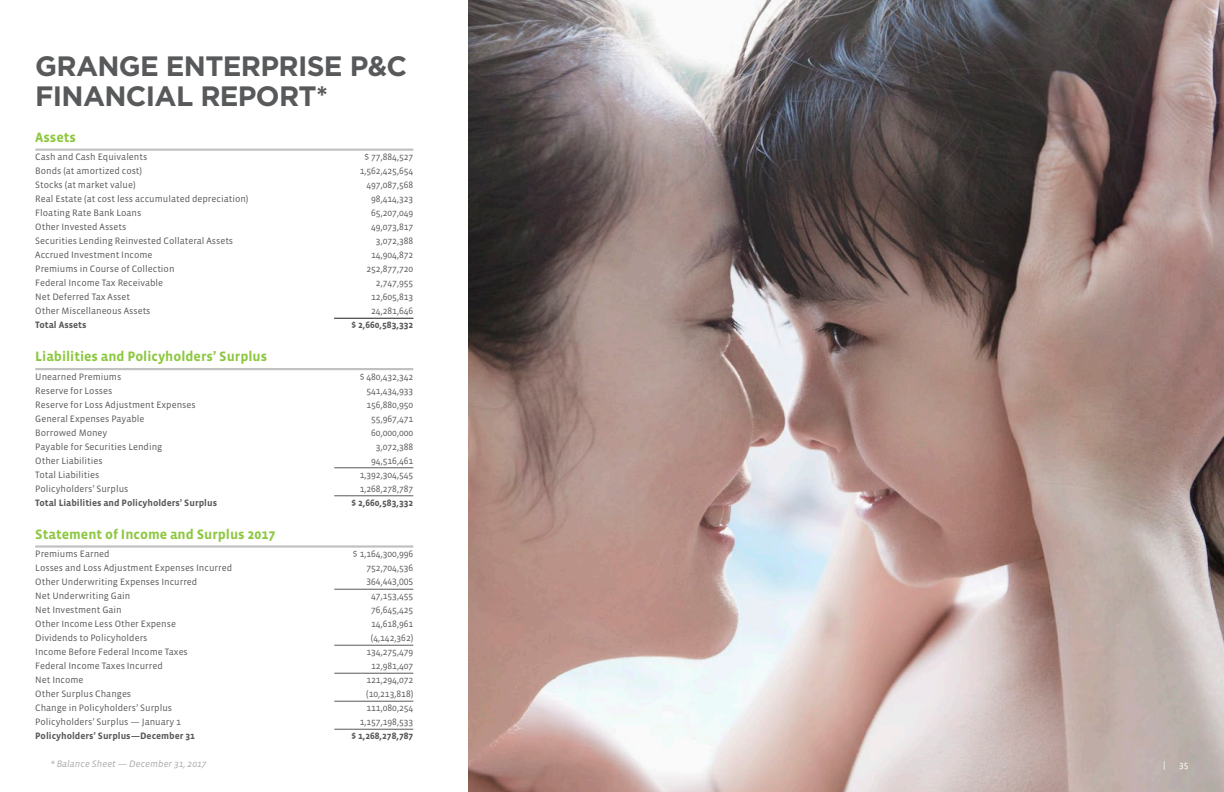
<style>
.page{position:relative;width:1224px;height:792px;background:#fff}
.page>*{position:absolute;margin:0;border:0;box-sizing:border-box;transform-origin:0 0}
.t1{font:700 28px/29.6px "Gotham";letter-spacing:-.025em;color:#58595b}
.t2{font:700 13.9px "Vista Sans OT";color:#8dc73f}
.t3{font:9.5px "Vista Sans OT";color:#58595b}
.t4{font:700 9.5px "Vista Sans OT";color:#58595b}
.t5{font:italic 9.5px "Vista Sans OT";color:#a7a9ac}
.t6{font:9.5px "Vista Sans OT";color:#fff}
</style>
<div class="page">
<hr style="left:35px;top:149px;width:378px;height:2px;background:#bfc1c3">
<hr style="left:334px;top:318px;width:79px;height:1px;background:#58595b">
<hr style="left:35px;top:368px;width:378px;height:2px;background:#bfc1c3">
<hr style="left:334px;top:468px;width:79px;height:1px;background:#58595b">
<hr style="left:334px;top:496px;width:79px;height:1px;background:#58595b">
<hr style="left:35px;top:545px;width:378px;height:3px;background:#bfc1c3">
<hr style="left:334px;top:589px;width:79px;height:1px;background:#58595b">
<hr style="left:334px;top:645px;width:79px;height:1px;background:#58595b">
<hr style="left:334px;top:673px;width:79px;height:1px;background:#58595b">
<hr style="left:334px;top:701px;width:79px;height:1px;background:#58595b">
<hr style="left:334px;top:729px;width:79px;height:1px;background:#58595b">
<img style="left:468px;top:0;width:756px;height:792px">
<h1 class="t1" style="left:35px;top:52px;width:373px">GRANGE ENTERPRISE P&amp;C<br>FINANCIAL REPORT*</h1>
<h2 class="t2" style="left:35px;top:130px;width:42px">Assets</h2>
<p class="t3" style="left:35px;top:152px;width:114px">Cash and Cash Equivalents</p>
<p class="t3" style="left:365px;top:152px;width:50px">$ 77,884,527</p>
<p class="t3" style="left:35px;top:166px;width:108px">Bonds (at amortized cost)</p>
<p class="t3" style="left:360px;top:166px;width:55px">1,562,425,654</p>
<p class="t3" style="left:35px;top:180px;width:102px">Stocks (at market value)</p>
<p class="t3" style="left:366px;top:180px;width:48px">497,087,568</p>
<p class="t3" style="left:35px;top:194px;width:215px">Real Estate (at cost less accumulated depreciation)</p>
<p class="t3" style="left:371px;top:194px;width:44px">98,414,323</p>
<p class="t3" style="left:35px;top:208px;width:108px">Floating Rate Bank Loans</p>
<p class="t3" style="left:371px;top:208px;width:44px">65,207,049</p>
<p class="t3" style="left:35px;top:222px;width:93px">Other Invested Assets</p>
<p class="t3" style="left:371px;top:222px;width:44px">49,073,817</p>
<p class="t3" style="left:35px;top:236px;width:199px">Securities Lending Reinvested Collateral Assets</p>
<p class="t3" style="left:376px;top:236px;width:39px">3,072,388</p>
<p class="t3" style="left:35px;top:250px;width:119px">Accrued Investment Income</p>
<p class="t3" style="left:371px;top:250px;width:44px">14,904,872</p>
<p class="t3" style="left:35px;top:264px;width:141px">Premiums in Course of Collection</p>
<p class="t3" style="left:366px;top:264px;width:48px">252,877,720</p>
<p class="t3" style="left:35px;top:278px;width:129px">Federal Income Tax Receivable</p>
<p class="t3" style="left:376px;top:278px;width:39px">2,747,955</p>
<p class="t3" style="left:35px;top:292px;width:96px">Net Deferred Tax Asset</p>
<p class="t3" style="left:371px;top:292px;width:44px">12,605,813</p>
<p class="t3" style="left:35px;top:306px;width:117px">Other Miscellaneous Assets</p>
<p class="t3" style="left:371px;top:306px;width:44px">24,281,646</p>
<p class="t4" style="left:35px;top:320px;width:53px">Total Assets</p>
<p class="t4" style="left:351px;top:320px;width:63px">$ 2,660,583,332</p>
<h2 class="t2" style="left:35px;top:349px;width:234px">Liabilities and Policyholders’ Surplus</h2>
<p class="t3" style="left:35px;top:372px;width:88px">Unearned Premiums</p>
<p class="t3" style="left:360px;top:372px;width:55px">$ 480,432,342</p>
<p class="t3" style="left:35px;top:386px;width:79px">Reserve for Losses</p>
<p class="t3" style="left:366px;top:386px;width:48px">541,434,933</p>
<p class="t3" style="left:35px;top:400px;width:162px">Reserve for Loss Adjustment Expenses</p>
<p class="t3" style="left:366px;top:400px;width:48px">156,880,950</p>
<p class="t3" style="left:35px;top:414px;width:111px">General Expenses Payable</p>
<p class="t3" style="left:371px;top:414px;width:44px">55,967,471</p>
<p class="t3" style="left:35px;top:428px;width:74px">Borrowed Money</p>
<p class="t3" style="left:371px;top:428px;width:44px">60,000,000</p>
<p class="t3" style="left:35px;top:442px;width:129px">Payable for Securities Lending</p>
<p class="t3" style="left:376px;top:442px;width:39px">3,072,388</p>
<p class="t3" style="left:35px;top:456px;width:69px">Other Liabilities</p>
<p class="t3" style="left:371px;top:456px;width:44px">94,516,461</p>
<p class="t3" style="left:35px;top:470px;width:66px">Total Liabilities</p>
<p class="t3" style="left:360px;top:470px;width:55px">1,392,304,545</p>
<p class="t3" style="left:35px;top:484px;width:95px">Policyholders’ Surplus</p>
<p class="t3" style="left:360px;top:484px;width:55px">1,268,278,787</p>
<p class="t4" style="left:35px;top:498px;width:183px">Total Liabilities and Policyholders’ Surplus</p>
<p class="t4" style="left:351px;top:498px;width:63px">$ 2,660,583,332</p>
<h2 class="t2" style="left:35px;top:527px;width:242px">Statement of Income and Surplus 2017</h2>
<p class="t3" style="left:35px;top:549px;width:76px">Premiums Earned</p>
<p class="t3" style="left:353px;top:549px;width:62px">$ 1,164,300,996</p>
<p class="t3" style="left:35px;top:563px;width:198px">Losses and Loss Adjustment Expenses Incurred</p>
<p class="t3" style="left:366px;top:563px;width:48px">752,704,536</p>
<p class="t3" style="left:35px;top:577px;width:164px">Other Underwriting Expenses Incurred</p>
<p class="t3" style="left:366px;top:577px;width:48px">364,443,005</p>
<p class="t3" style="left:35px;top:591px;width:97px">Net Underwriting Gain</p>
<p class="t3" style="left:371px;top:591px;width:44px">47,153,455</p>
<p class="t3" style="left:35px;top:605px;width:88px">Net Investment Gain</p>
<p class="t3" style="left:371px;top:605px;width:44px">76,645,425</p>
<p class="t3" style="left:35px;top:619px;width:142px">Other Income Less Other Expense</p>
<p class="t3" style="left:371px;top:619px;width:44px">14,618,961</p>
<p class="t3" style="left:35px;top:633px;width:114px">Dividends to Policyholders</p>
<p class="t3" style="left:371px;top:633px;width:44px">(4,142,362)</p>
<p class="t3" style="left:35px;top:647px;width:154px">Income Before Federal Income Taxes</p>
<p class="t3" style="left:366px;top:647px;width:48px">134,275,479</p>
<p class="t3" style="left:35px;top:661px;width:129px">Federal Income Taxes Incurred</p>
<p class="t3" style="left:371px;top:661px;width:44px">12,981,407</p>
<p class="t3" style="left:35px;top:675px;width:50px">Net Income</p>
<p class="t3" style="left:366px;top:675px;width:48px">121,294,072</p>
<p class="t3" style="left:35px;top:689px;width:97px">Other Surplus Changes</p>
<p class="t3" style="left:366px;top:689px;width:49px">(10,213,818)</p>
<p class="t3" style="left:35px;top:703px;width:138px">Change in Policyholders’ Surplus</p>
<p class="t3" style="left:366px;top:703px;width:48px">111,080,254</p>
<p class="t3" style="left:35px;top:717px;width:147px">Policyholders’ Surplus — January 1</p>
<p class="t3" style="left:360px;top:717px;width:55px">1,157,198,533</p>
<p class="t4" style="left:35px;top:731px;width:161px">Policyholders’ Surplus—December 31</p>
<p class="t4" style="left:351px;top:731px;width:63px">$ 1,268,278,787</p>
<p class="t5" style="left:51px;top:759px;width:157px">* Balance Sheet — December 31, 2017</p>
<p class="t6" style="left:1163px;top:759px;width:4px">|</p>
<p class="t6" style="left:1179px;top:759px;width:11px">35</p>
</div>
